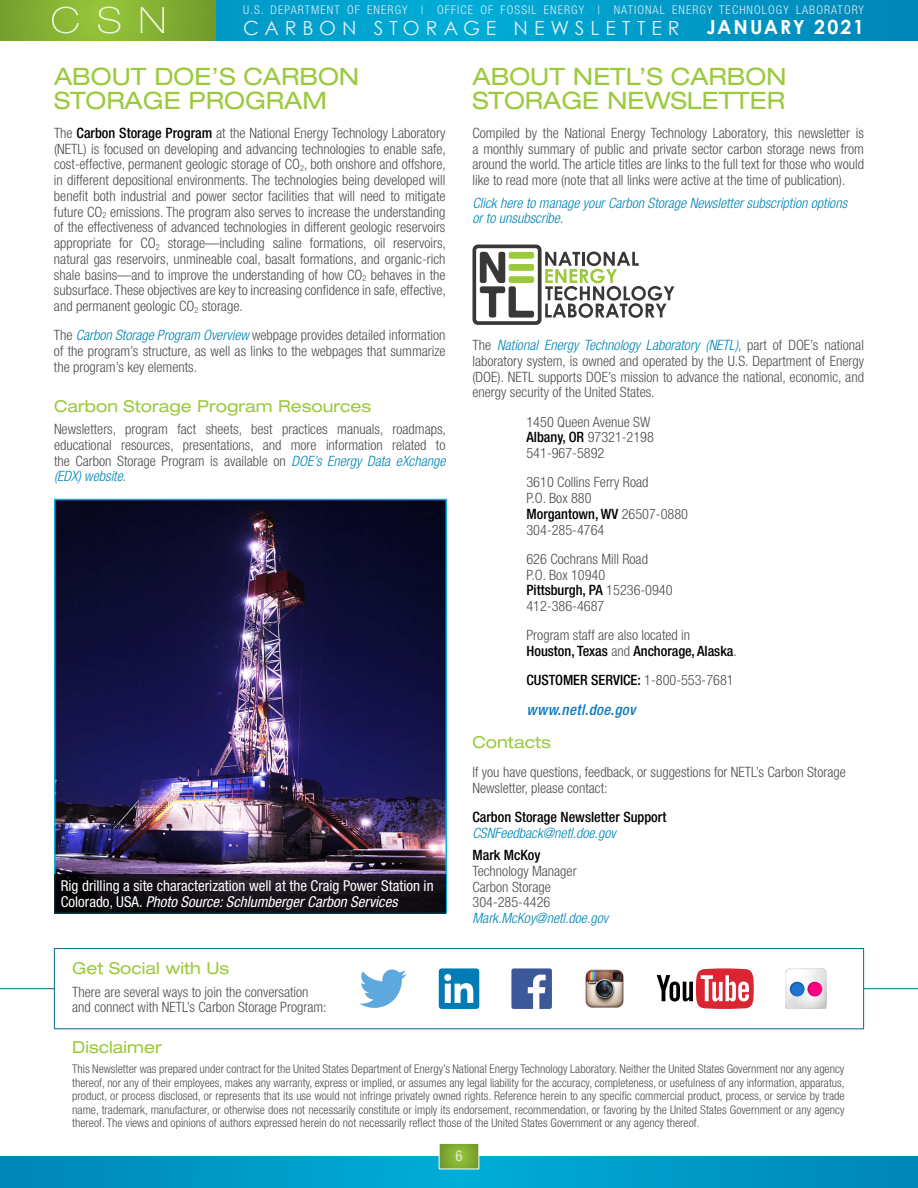
<style>
.page{position:relative;width:918px;height:1188px;background:#fff}
.page>*{position:absolute;margin:0;border:0;box-sizing:border-box;transform-origin:0 0}
.t1{font:expanded 24px/24px "Helvetica Neue LT Std";color:#9aca3c}
.t2{font:19.5px "Century Gothic";letter-spacing:.305em;color:#dfeef6}
.t3{font:700 19.5px "Century Gothic";letter-spacing:.09em;color:#fff}
.t4{font:expanded 16.5px "Helvetica Neue LT Std";color:#9aca3c}
.t5{font:condensed 15px/15.8px "Helvetica Neue LT Std";color:#fff}
.t6{font:italic 500 condensed 15px "Helvetica Neue LT Std";letter-spacing:.025em;color:#0f79bf}
.t7{font:condensed 15px "Helvetica Neue LT Std";color:#e3e6d8}
.t8{font:300 condensed 14.25px/15.8px "Helvetica Neue LT Std";color:#4d4d4f}
.t9{font:italic 300 condensed 14.25px/15.8px "Helvetica Neue LT Std";color:#0084b6}
.t10{font:500 condensed 14.25px "Helvetica Neue LT Std";color:#000}
.t11{font:300 condensed 12px/13.5px "Helvetica Neue LT Std";color:#4d4d4f;text-align:justify}
.t12{font:300 condensed 12px "Helvetica Neue LT Std";letter-spacing:.09em;color:#dfeef6}
.s1{font-weight:500;color:#000}
.s2{font-style:italic;color:#0084b6}
.s3{font-style:normal;color:#4d4d4f}
.s4{font-weight:300;color:#4d4d4f}
.s5{font-style:italic}
</style>
<div class="page">
<svg style="left:216px;top:0;width:702px;height:40px;background:#009cc9"></svg>
<svg style="left:0;top:0;width:216px;height:40px;background:#80ab31"></svg>
<svg style="left:0;top:1156px;width:918px;height:32px;background:#0098c6"></svg>
<svg style="left:52px;top:7px;width:112px;height:27px;background:#9ac34c"></svg>
<svg style="left:439px;top:1143px;width:40px;height:26px"></svg>
<div style="left:439px;top:1143px;width:40px;height:26px;border:1px solid #fff"></div>
<img style="left:57px;top:502px;width:387px;height:372px">
<div style="left:54px;top:499px;width:393px;height:415px;border:2px solid #00b0d8"></div>
<svg style="left:472px;top:245px;width:202px;height:80px"></svg>
<hr style="left:0;top:988px;width:918px;height:1px;background:#016a8b">
<div style="left:54px;top:949px;width:810px;height:80px;background:#fff"></div>
<div style="left:54px;top:948px;width:810px;height:81px;border:1px solid #016a8b"></div>
<div style="left:439px;top:968px;width:40px;height:41px;background:#007bb6;border-radius:3px"></div>
<svg style="left:444px;top:974px;width:29px;height:29px"></svg>
<svg style="left:657px;top:968px;width:97px;height:41px"></svg>
<div style="left:511px;top:968px;width:41px;height:41px;background:#3b5999;border-radius:2px"></div>
<svg style="left:528px;top:975px;width:18px;height:34px"></svg>
<svg style="left:359px;top:970px;width:48px;height:38px"></svg>
<img style="left:786px;top:968px;width:40px;height:41px">
<img style="left:585px;top:969px;width:39px;height:39px">
<svg style="left:54px;top:874px;width:392px;height:40px;background:#141119"></svg>
<p class="t12" style="left:243px;top:3px;width:622px">U.S. DEPARTMENT OF ENERGY | OFFICE OF FOSSIL ENERGY | NATIONAL ENERGY TECHNOLOGY LABORATORY</p>
<h2 class="t3" style="left:707px;top:15px;width:159px">JANUARY 2021</h2>
<h1 class="t1" style="left:54px;top:64px;width:307px">ABOUT DOE’S CARBON<br>STORAGE PROGRAM</h1>
<p class="t8" style="left:54px;top:125px;width:394px;text-align:justify">The <span class="s1">Carbon Storage Program</span> at the National Energy Technology Laboratory (NETL) is focused on developing and advancing technologies to enable safe, cost-effective, permanent geologic storage of CO<sub>2</sub>, both onshore and offshore, in different depositional environments. The technologies being developed will benefit both industrial and power sector facilities that will need to mitigate future CO<sub>2</sub> emissions. The program also serves to increase the understanding of the effectiveness of advanced technologies in different geologic reservoirs appropriate for CO<sub>2</sub> storage—including saline formations, oil reservoirs, natural gas reservoirs, unmineable coal, basalt formations, and organic-rich shale basins—and to improve the understanding of how CO<sub>2</sub> behaves in the subsurface. These objectives are key to increasing confidence in safe, effective, and permanent geologic CO<sub>2</sub> storage.</p>
<p class="t8" style="left:54px;top:327px;width:393px;text-align:justify">The <span class="s2">Carbon Storage Program Overview</span> webpage provides detailed information of the program’s structure, as well as links to the webpages that summarize the program’s key elements.</p>
<p class="t4" style="left:54px;top:396px;width:319px">Carbon Storage Program Resources</p>
<p class="t8" style="left:54px;top:421px;width:394px;text-align:justify">Newsletters, program fact sheets, best practices manuals, roadmaps, educational resources, presentations, and more information related to the Carbon Storage Program is available on <span class="s2">DOE’s Energy Data eXchange (EDX) website</span>.</p>
<h2 class="t2" style="left:243px;top:16px;width:438px">CARBON STORAGE NEWSLETTER</h2>
<h1 class="t1" style="left:472px;top:64px;width:316px">ABOUT NETL’S CARBON<br>STORAGE NEWSLETTER</h1>
<p class="t8" style="left:472px;top:125px;width:393px;text-align:justify">Compiled by the National Energy Technology Laboratory, this newsletter is a monthly summary of public and private sector carbon storage news from around the world. The article titles are links to the full text for those who would like to read more (note that all links were active at the time of publication).</p>
<p class="t9" style="left:472px;top:195px;width:376px">Click here to manage your Carbon Storage Newsletter subscription options or to unsubscribe<span class="s3">.</span></p>
<p class="t8" style="left:472px;top:337px;width:393px;text-align:justify">The <span class="s2">National Energy Technology Laboratory (NETL)</span>, part of DOE’s national laboratory system, is owned and operated by the U.S. Department of Energy (DOE). NETL supports DOE’s mission to advance the national, economic, and energy security of the United States.</p>
<p class="t8" style="left:526px;top:414px;width:129px">1450 Queen Avenue SW<br><span class="s1">Albany, OR</span> 97321-2198<br>541-967-5892</p>
<p class="t8" style="left:526px;top:474px;width:163px">3610 Collins Ferry Road<br>P.O. Box 880<br><span class="s1">Morgantown, WV</span> 26507-0880<br>304-285-4764</p>
<p class="t8" style="left:526px;top:551px;width:148px">626 Cochrans Mill Road<br>P.O. Box 10940<br><span class="s1">Pittsburgh, PA</span> 15236-0940<br>412-386-4687</p>
<p class="t8" style="left:526px;top:627px;width:212px">Program staff are also located in<br><span class="s1">Houston, Texas</span> and <span class="s1">Anchorage, Alaska</span>.</p>
<p class="t10" style="left:526px;top:672px;width:209px">CUSTOMER SERVICE: <span class="s4">1-800-553-7681</span></p>
<p class="t6" style="left:526px;top:700px;width:111px">www.netl.doe.gov</p>
<p class="t4" style="left:472px;top:732px;width:80px">Contacts</p>
<p class="t8" style="left:472px;top:764px;width:375px">If you have questions, feedback, or suggestions for NETL’s Carbon Storage<br>Newsletter, please contact:</p>
<p class="t10" style="left:472px;top:808px;width:195px">Carbon Storage Newsletter Support</p>
<p class="t9" style="left:472px;top:825px;width:145px">CSNFeedback@netl.doe.gov</p>
<p class="t10" style="left:472px;top:847px;width:69px">Mark McKoy</p>
<p class="t8" style="left:472px;top:863px;width:106px">Technology Manager<br>Carbon Storage<br>304-285-4426</p>
<p class="t9" style="left:472px;top:911px;width:137px">Mark.McKoy@netl.doe.gov</p>
<p class="t5" style="left:61px;top:878px;width:374px">Rig drilling a site characterization well at the Craig Power Station in<br>Colorado, USA. <span class="s5">Photo Source: Schlumberger Carbon Services</span></p>
<p class="t4" style="left:72px;top:958px;width:159px">Get Social with Us</p>
<p class="t8" style="left:72px;top:984px;width:256px">There are several ways to join the conversation and connect with NETL’s Carbon Storage Program:</p>
<p class="t4" style="left:72px;top:1037px;width:91px">Disclaimer</p>
<p class="t11" style="left:72px;top:1062px;width:774px">This Newsletter was prepared under contract for the United States Department of Energy’s National Energy Technology Laboratory. Neither the United States Government nor any agency thereof, nor any of their employees, makes any warranty, express or implied, or assumes any legal liability for the accuracy, completeness, or usefulness of any information, apparatus, product, or process disclosed, or represents that its use would not infringe privately owned rights. Reference herein to any specific commercial product, process, or service by trade name, trademark, manufacturer, or otherwise does not necessarily constitute or imply its endorsement, recommendation, or favoring by the United States Government or any agency thereof. The views and opinions of authors expressed herein do not necessarily reflect those of the United States Government or any agency thereof.</p>
<p class="t7" style="left:455px;top:1147px;width:9px">6</p>
</div>
